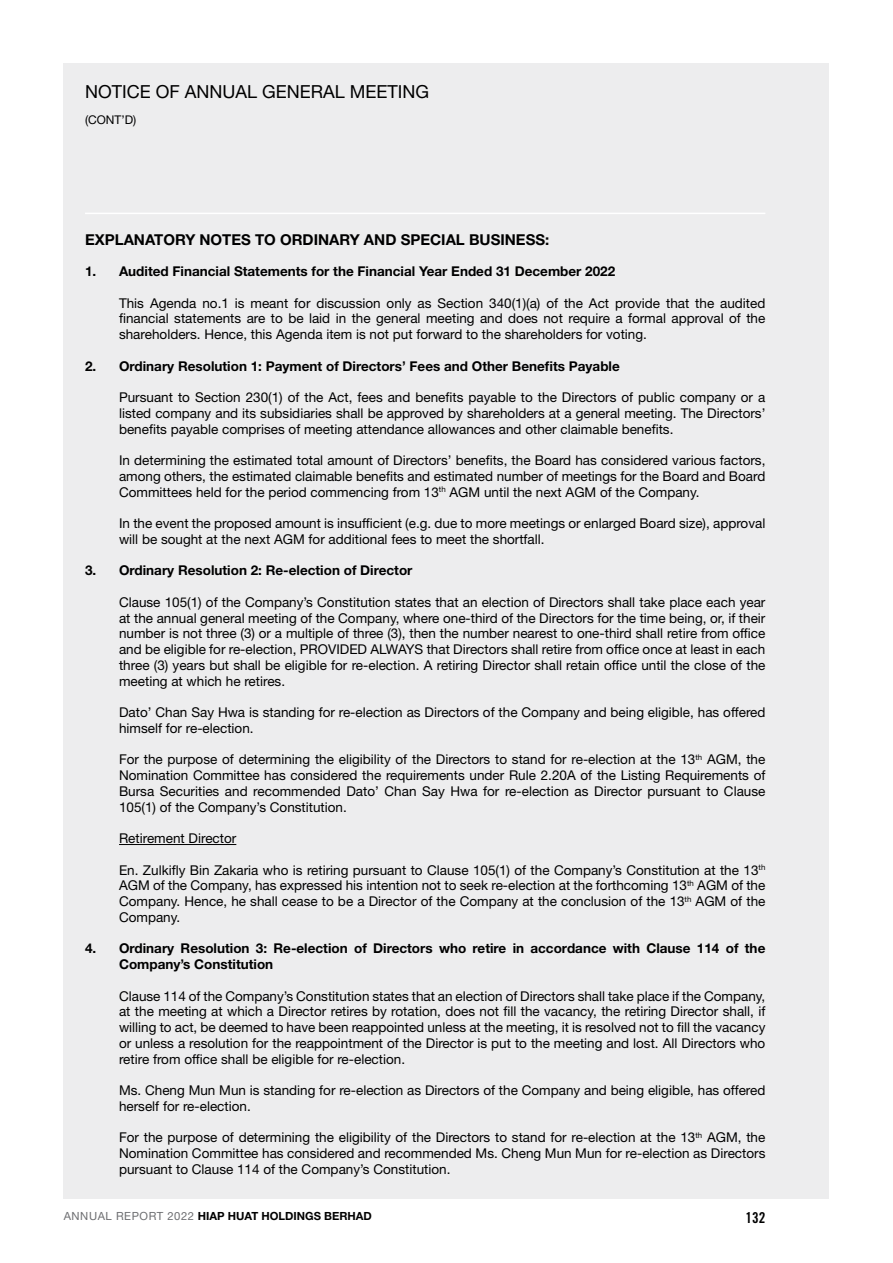
<style>
.page{position:relative;width:893px;height:1263px;background:#fff}
.page>*{position:absolute;margin:0;border:0;box-sizing:border-box;transform-origin:0 0}
.t1{font:18px "Helvetica Neue LT Std";color:#000}
.t2{font:700 15px "Helvetica Neue LT Std";color:#000}
.t3{font:15px "Trade Gothic LT Std Bd Cn 20";color:#000}
.t4{font:13.5px/15.8px "Helvetica Neue LT Std";color:#000;text-align:justify}
.t5{font:700 13.5px/15.8px "Helvetica Neue LT Std";color:#000}
.t6{font:12px "Helvetica Neue LT Std";color:#000}
.t7{font:700 11.25px "Helvetica Neue LT Std";color:#000}
.s1{font-weight:400;color:#6d6e71}
</style>
<div class="page">
<div style="left:64px;top:64px;width:765px;height:1135px;background:#ededee"></div>
<hr style="left:85px;top:213px;width:680px;height:1px;background:#fff">
<hr style="left:119px;top:844px;width:117px;height:1px;background:#000">
<h1 class="t1" style="left:85px;top:81px;width:345px">NOTICE OF ANNUAL GENERAL MEETING</h1>
<p class="t6" style="left:85px;top:113px;width:53px">(CONT’D)</p>
<p class="t2" style="left:85px;top:230px;width:31px">EXPLANATOR</p>
<p class="t2" style="left:185px;top:230px;width:26px">Y NOTES</p>
<p class="t2" style="left:255px;top:230px;width:36px">TO ORDINAR</p>
<p class="t2" style="left:350px;top:230px;width:26px">Y AND</p>
<p class="t2" style="left:401px;top:230px;width:11px">SPE</p>
<p class="t2" style="left:430px;top:230px;width:20px">CIAL</p>
<p class="t2" style="left:469px;top:230px;width:21px">BUSINESS</p>
<p class="t2" style="left:545px;top:230px;width:6px">:</p>
<p class="t5" style="left:85px;top:263px;width:532px">1. Audited Financial Statements for the Financial Year Ended 31 December 2022</p>
<p class="t4" style="left:119px;top:295px;width:648px">This Agenda no.1 is meant for discussion only as Section 340(1)(a) of the Act provide that the audited financial statements are to be laid in the general meeting and does not require a formal approval of the shareholders. Hence, this Agenda item is not put forward to the shareholders for voting.</p>
<p class="t5" style="left:85px;top:358px;width:536px">2. Ordinary Resolution 1: Payment of Directors’ Fees and Other Benefits Payable</p>
<p class="t4" style="left:119px;top:389px;width:648px">Pursuant to Section 230(1) of the Act, fees and benefits payable to the Directors of public company or a listed company and its subsidiaries shall be approved by shareholders at a general meeting. The Directors’ benefits payable comprises of meeting attendance allowances and other claimable benefits.</p>
<p class="t4" style="left:119px;top:452px;width:648px">In determining the estimated total amount of Directors’ benefits, the Board has considered various factors, among others, the estimated claimable benefits and estimated number of meetings for the Board and Board Committees held for the period commencing from 13<sup>th</sup> AGM until the next AGM of the Company.</p>
<p class="t4" style="left:119px;top:515px;width:648px">In the event the proposed amount is insufficient (e.g. due to more meetings or enlarged Board size), approval will be sought at the next AGM for additional fees to meet the shortfall.</p>
<p class="t5" style="left:85px;top:562px;width:27px">3. O</p>
<p class="t5" style="left:130px;top:562px;width:284px">rdinary Resolution 2: Re-election of Director</p>
<p class="t4" style="left:119px;top:594px;width:648px">Clause 105(1) of the Company’s Constitution states that an election of Directors shall take place each year at the annual general meeting of the Company, where one-third of the Directors for the time being, or, if their number is not three (3) or a multiple of three (3), then the number nearest to one-third shall retire from office and be eligible for re-election, PROVIDED ALWAYS that Directors shall retire from office once at least in each three (3) years but shall be eligible for re-election. A retiring Director shall retain office until the close of the meeting at which he retires.</p>
<p class="t4" style="left:119px;top:704px;width:648px">Dato’ Chan Say Hwa is standing for re-election as Directors of the Company and being eligible, has offered himself for re-election.</p>
<p class="t4" style="left:119px;top:751px;width:648px">For the purpose of determining the eligibility of the Directors to stand for re-election at the 13<sup>th</sup> AGM, the Nomination Committee has considered the requirements under Rule 2.20A of the Listing Requirements of Bursa Securities and recommended Dato’ Chan Say Hwa for re-election as Director pursuant to Clause 105(1) of the Company’s Constitution.</p>
<p class="t4" style="left:119px;top:830px;width:119px">Retirement Director</p>
<p class="t4" style="left:119px;top:862px;width:648px">En. Zulkifly Bin Zakaria who is retiring pursuant to Clause 105(1) of the Company’s Constitution at the 13<sup>th </sup>AGM of the Company, has expressed his intention not to seek re-election at the forthcoming 13<sup>th</sup> AGM of the Company. Hence, he shall cease to be a Director of the Company at the conclusion of the 13<sup>th</sup> AGM of the Company.</p>
<p class="t5" style="left:85px;top:940px;width:29px">4. O</p>
<p class="t5" style="left:119px;top:940px;width:648px;text-indent:11px">rdinary Resolution 3: Re-election of Directors who retire in accordance with Clause 114 of the<br>Company’s Constitution</p>
<p class="t4" style="left:119px;top:988px;width:648px">Clause 114 of the Company’s Constitution states that an election of Directors shall take place if the Company, at the meeting at which a Director retires by rotation, does not fill the vacancy, the retiring Director shall, if willing to act, be deemed to have been reappointed unless at the meeting, it is resolved not to fill the vacancy or unless a resolution for the reappointment of the Director is put to the meeting and lost. All Directors who retire from office shall be eligible for re-election.</p>
<p class="t4" style="left:119px;top:1082px;width:648px">Ms. Cheng Mun Mun is standing for re-election as Directors of the Company and being eligible, has offered herself for re-election.</p>
<p class="t4" style="left:119px;top:1129px;width:648px">For the purpose of determining the eligibility of the Directors to stand for re-election at the 13<sup>th</sup> AGM, the Nomination Committee has considered and recommended Ms. Cheng Mun Mun for re-election as Directors pursuant to Clause 114 of the Company’s Constitution.</p>
<p class="t7" style="left:64px;top:1209px;width:310px"><span class="s1">ANNUAL REPORT 2022</span> Hiap Huat Holdings Berhad</p>
<p class="t3" style="left:745px;top:1208px;width:21px">132</p>
</div>
